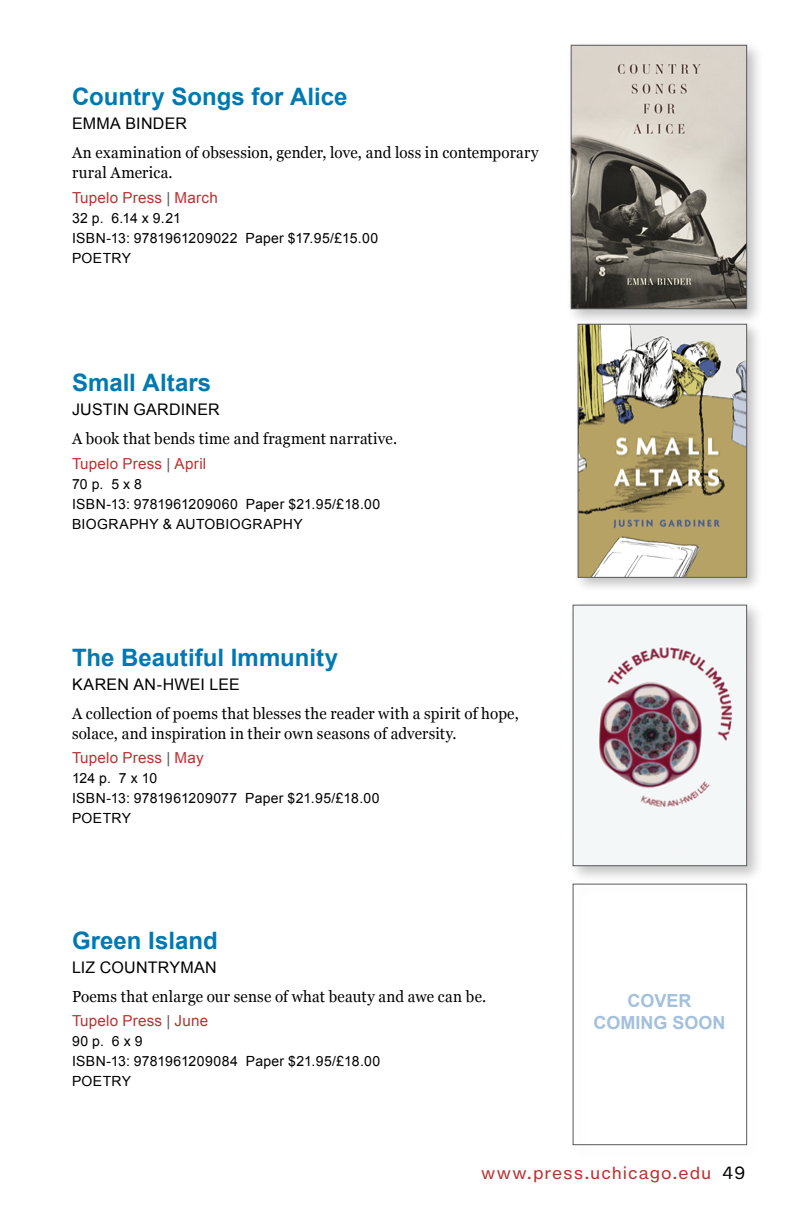
<style>
.page{position:relative;width:792px;height:1224px;background:#fff}
.page>*{position:absolute;margin:0;border:0;box-sizing:border-box;transform-origin:0 0}
.t1{font:700 24px "Arial";color:#0079b3}
.t2{font:700 18px/21.6px "Arial";color:#a3c0de;text-align:center}
.t3{font:16px/20px "Georgia";letter-spacing:.015em;color:#000;scale:.95 1}
.t4{font:16px "Arial";letter-spacing:.02em;color:#000}
.t5{font:16px "Helvetica Now Micro";letter-spacing:.02em;color:#ba3231}
.t6{font:15.2px "Arial";letter-spacing:.015em;color:#ba3231}
.t7{font:14px/20px "Arial";letter-spacing:.025em;color:#000}
.s1{color:#58595b}
.s2{color:#000}
</style>
<div class="page">
<div style="left:565px;top:39px;width:199px;height:287px;background:#000;opacity:.25"></div>
<img style="left:573px;top:47px;width:172px;height:260px">
<div style="left:571px;top:45px;width:176px;height:264px;border:1px solid #58595b"></div>
<div style="left:573px;top:320px;width:190px;height:274px;background:#000;opacity:.25"></div>
<img style="left:580px;top:326px;width:165px;height:250px">
<div style="left:578px;top:324px;width:169px;height:254px;border:1px solid #58595b"></div>
<div style="left:567px;top:599px;width:197px;height:284px;background:#000;opacity:.25"></div>
<img style="left:575px;top:607px;width:170px;height:257px">
<div style="left:573px;top:605px;width:174px;height:261px;border:1px solid #58595b"></div>
<div style="left:567px;top:878px;width:197px;height:284px;background:#fff"></div>
<div style="left:573px;top:884px;width:174px;height:261px;border:1px solid #58595b"></div>
<h1 class="t1" style="left:72px;top:81px;width:277px">Country Songs for Alice</h1>
<p class="t4" style="left:72px;top:113px;width:117px">EMMA BINDER</p>
<p class="t3" style="left:72px;top:142px;width:493px">An examination of obsession, gender, love, and loss in contemporary rural America.</p>
<p class="t6" style="left:72px;top:188px;width:147px">Tupelo Press <span class="s1">|</span> March</p>
<p class="t7" style="left:72px;top:208px;width:308px">32 p. 6.14 x 9.21<br>ISBN-13: 9781961209022 Paper $17.95/£15.00<br>POETRY</p>
<h1 class="t1" style="left:72px;top:367px;width:141px">Small Altars</h1>
<p class="t4" style="left:72px;top:399px;width:149px">JUSTIN GARDINER</p>
<p class="t3" style="left:72px;top:428px;width:344px">A book that bends time and fragment narrative.</p>
<p class="t6" style="left:72px;top:454px;width:136px">Tupelo Press <span class="s1">|</span> April</p>
<p class="t7" style="left:72px;top:474px;width:310px">70 p. 5 x 8<br>ISBN-13: 9781961209060 Paper $21.95/£18.00<br>BIOGRAPHY &amp; AUTOBIOGRAPHY</p>
<h1 class="t1" style="left:72px;top:642px;width:268px">The Beautiful Immunity</h1>
<p class="t4" style="left:72px;top:674px;width:169px">KAREN AN-HWEI LEE</p>
<p class="t3" style="left:72px;top:703px;width:472px">A collection of poems that blesses the reader with a spirit of hope, solace, and inspiration in their own seasons of adversity.</p>
<p class="t6" style="left:72px;top:748px;width:133px">Tupelo Press <span class="s1">|</span> May</p>
<p class="t7" style="left:72px;top:769px;width:309px">124 p. 7 x 10<br>ISBN-13: 9781961209077 Paper $21.95/£18.00<br>POETRY</p>
<h1 class="t1" style="left:72px;top:925px;width:147px">Green Island</h1>
<p class="t4" style="left:72px;top:957px;width:146px">LIZ COUNTRYMAN</p>
<p class="t3" style="left:72px;top:986px;width:438px">Poems that enlarge our sense of what beauty and awe can be.</p>
<p class="t6" style="left:72px;top:1011px;width:138px">Tupelo Press <span class="s1">|</span> June</p>
<p class="t7" style="left:72px;top:1032px;width:310px">90 p. 6 x 9<br>ISBN-13: 9781961209084 Paper $21.95/£18.00<br>POETRY</p>
<p class="t2" style="left:594px;top:991px;width:134px">COVER<br>COMING SOON</p>
<p class="t5" style="left:481px;top:1161px;width:267px">www.press.uchicago.edu <span class="s2">49</span></p>
</div>
